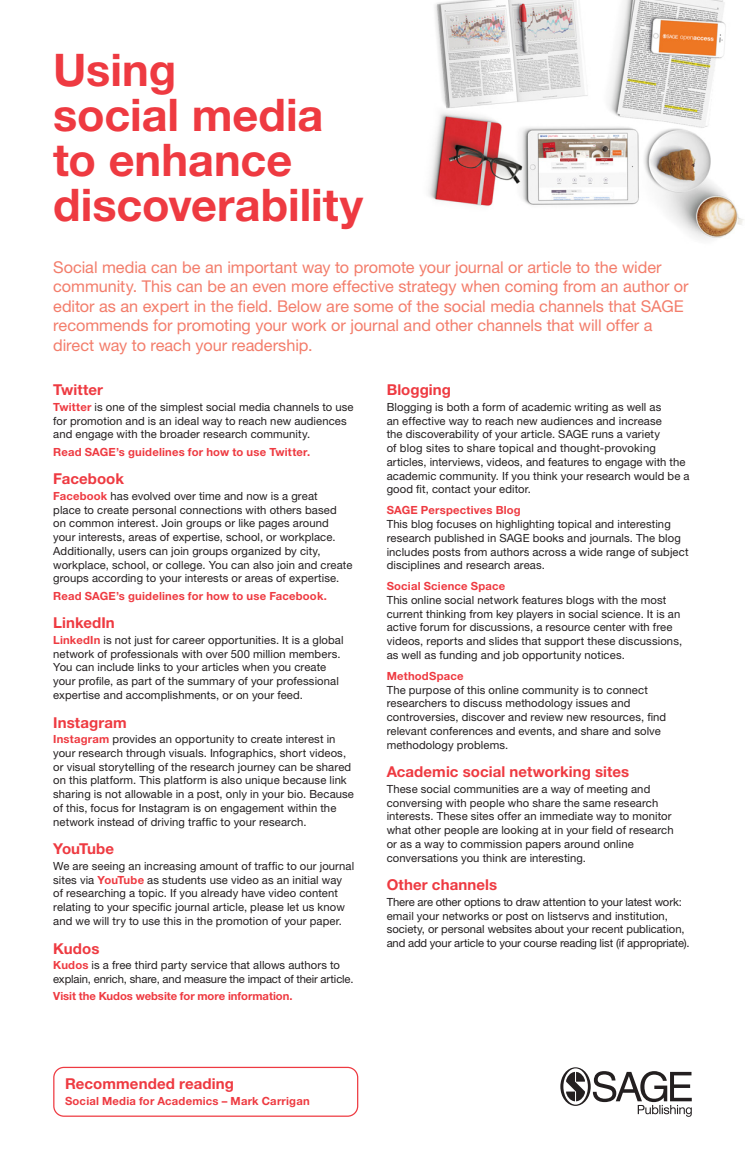
<style>
.page{position:relative;width:745px;height:1170px;background:#fff}
.page>*{position:absolute;margin:0;border:0;box-sizing:border-box;transform-origin:0 0}
.Heading_1{font:700 45px/45px "Helvetica Neue LT Std";color:#ee3a41}
.Intro{font:16.25px/19.5px "Helvetica Neue LT Std";letter-spacing:-.005em;color:#f37d6b}
.Heading_2{font:700 15px "Helvetica Neue LT Std";letter-spacing:.005em;color:#ee3a41}
.Heading_2-2{font:700 15px "Helvetica Neue LT Std";letter-spacing:-.035em;color:#ee3a41}
.Copy{font:11.25px/13.8px "Helvetica Neue LT Std";letter-spacing:.01em;color:#231f20}
.Copy-2{font:700 11.25px "Helvetica Neue LT Std";letter-spacing:.015em;color:#ee3a41}
.Heading_3{font:700 11.25px "Helvetica Neue LT Std";letter-spacing:.02em;color:#ee3a41}
.s1{font-weight:700;color:#ee3a41}
</style>
<div class="page">
<img style="left:428px;top:0;width:316px;height:240px">
<svg style="left:560px;top:1067px;width:131px;height:49px"></svg>
<div style="left:53px;top:1066px;width:305px;height:50px;border:1px solid #ee3a41;border-radius:10px"></div>
<p class="Heading_1" style="left:53px;top:46px;width:311px">Using<br>social media to enhance discoverability</p>
<p class="Intro" style="left:53px;top:257px;width:636px">Social media can be an important way to promote your journal or article to the wider community. This can be an even more effective strategy when coming from an author or editor as an expert in the field. Below are some of the social media channels that SAGE recommends for promoting your work or journal and other channels that will offer a direct way to reach your readership.</p>
<p class="Heading_2" style="left:53px;top:381px;width:51px">Twitter</p>
<p class="Copy" style="left:53px;top:400px;width:302px"><span class="s1">Twitter</span> is one of the simplest social media channels to use for promotion and is an ideal way to reach new audiences and engage with the broader research community.</p>
<p class="Copy-2" style="left:53px;top:445px;width:258px">Read SAGE’s guidelines for how to use Twitter.</p>
<p class="Heading_2" style="left:53px;top:469px;width:72px">Facebook</p>
<p class="Copy" style="left:53px;top:489px;width:300px"><span class="s1">Facebook</span> has evolved over time and now is a great<br>place to create personal connections with others based<br>on common interest. Join groups or like pages around your interests, areas of expertise, school, or workplace.<br>Additionally, users can join groups organized by city, workplace, school, or college. You can also join and create groups according to your interests or areas of expertise.</p>
<p class="Copy-2" style="left:53px;top:588px;width:275px">Read SAGE’s guidelines for how to use Facebook.</p>
<p class="Heading_2" style="left:53px;top:613px;width:63px">LinkedIn</p>
<p class="Copy" style="left:53px;top:633px;width:292px"><span class="s1">LinkedIn</span> is not just for career opportunities. It is a global network of professionals with over 500 million members.<br>You can include links to your articles when you create your profile, as part of the summary of your professional expertise and accomplishments, or on your feed.</p>
<p class="Heading_2" style="left:53px;top:713px;width:75px">Instagram</p>
<p class="Copy" style="left:53px;top:732px;width:302px"><span class="s1">Instagram</span> provides an opportunity to create interest in your research through visuals. Infographics, short videos, or visual storytelling of the research journey can be shared on this platform. This platform is also unique because link sharing is not allowable in a post, only in your bio. Because of this, focus for Instagram is on engagement within the network instead of driving traffic to your research.</p>
<p class="Heading_2-2" style="left:53px;top:839px;width:62px">YouTube</p>
<p class="Copy" style="left:53px;top:858px;width:302px">We are seeing an increasing amount of traffic to our journal sites via <span class="s1">YouTube</span> as students use video as an initial way of researching a topic. If you already have video content relating to your specific journal article, please let us know and we will try to use this in the promotion of your paper.</p>
<p class="Heading_2" style="left:53px;top:938px;width:48px">Kudos</p>
<p class="Copy" style="left:53px;top:957px;width:302px"><span class="s1">Kudos</span> is a free third party service that allows authors to explain, enrich, share, and measure the impact of their article.</p>
<p class="Copy-2" style="left:53px;top:989px;width:241px">Visit the Kudos website for more information.</p>
<p class="Heading_2" style="left:386px;top:381px;width:66px">Blogging</p>
<p class="Copy" style="left:386px;top:400px;width:304px">Blogging is both a form of academic writing as well as<br>an effective way to reach new audiences and increase<br>the discoverability of your article. SAGE runs a variety<br>of blog sites to share topical and thought-provoking articles, interviews, videos, and features to engage with the academic community. If you think your research would be a good fit, contact your editor.</p>
<p class="Heading_3" style="left:386px;top:503px;width:135px">SAGE Perspectives Blog</p>
<p class="Copy" style="left:386px;top:517px;width:303px">This blog focuses on highlighting topical and interesting research published in SAGE books and journals. The blog includes posts from authors across a wide range of subject disciplines and research areas.</p>
<p class="Heading_3" style="left:386px;top:579px;width:120px">Social Science Space</p>
<p class="Copy" style="left:386px;top:593px;width:297px">This online social network features blogs with the most current thinking from key players in social science. It is an active forum for discussions, a resource center with free videos, reports and slides that support these discussions, as well as funding and job opportunity notices.</p>
<p class="Heading_3" style="left:386px;top:668px;width:78px">MethodSpace</p>
<p class="Copy" style="left:386px;top:682px;width:281px">The purpose of this online community is to connect researchers to discuss methodology issues and controversies, discover and review new resources, find relevant conferences and events, and share and solve methodology problems.</p>
<p class="Heading_2" style="left:386px;top:762px;width:244px">Academic social networking sites</p>
<p class="Copy" style="left:386px;top:781px;width:288px">These social communities are a way of meeting and conversing with people who share the same research interests. These sites offer an immediate way to monitor what other people are looking at in your field of research or as a way to commission papers around online conversations you think are interesting.</p>
<p class="Heading_2" style="left:386px;top:875px;width:112px">Other channels</p>
<p class="Copy" style="left:386px;top:894px;width:304px">There are other options to draw attention to your latest work: email your networks or post on listservs and institution, society, or personal websites about your recent publication, and add your article to your course reading list (if appropriate).</p>
<p class="Heading_2" style="left:65px;top:1074px;width:170px">Recommended reading</p>
<p class="Copy-2" style="left:65px;top:1093px;width:246px">Social Media for Academics – Mark Carrigan</p>
</div>
